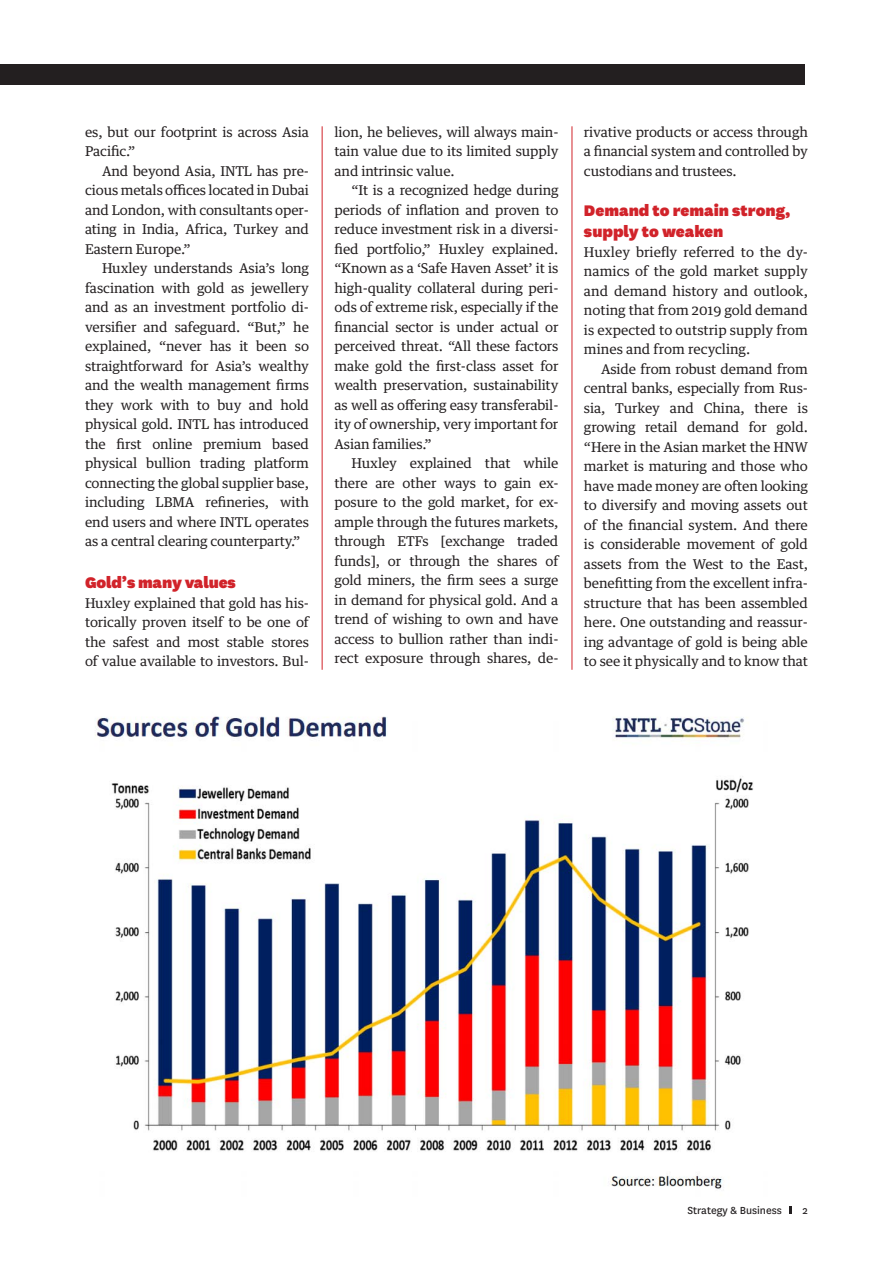
<style>
.page{position:relative;width:893px;height:1263px;background:#fff}
.page>*{position:absolute;margin:0;border:0;box-sizing:border-box;transform-origin:0 0}
.t1{font:900 18px/21px "National";color:#d1232a}
.t2{font:13.5px/19.5px "Guardian Text Egyp";letter-spacing:-.01em;color:#231f20;text-align:justify}
.t3{font:12px "National";color:#231f20}
</style>
<div class="page">
<svg style="left:790px;top:1206px;width:2px;height:8px"></svg>
<div style="left:0;top:64px;width:805px;height:21px;background:#231f20"></div>
<hr style="left:322px;top:126px;width:1px;height:544px;background:#d1232a">
<hr style="left:572px;top:126px;width:1px;height:544px;background:#d1232a">
<img style="left:95px;top:716px;width:658px;height:473px">
<p class="t2" style="left:85px;top:121px;width:225px">es, but our footprint is across Asia<br>Pacific.”</p>
<p class="t2" style="left:85px;top:160px;width:225px;text-indent:17px">And beyond Asia, INTL has pre&shy;cious metals offices located in Dubai and London, with consultants oper&shy;ating in India, Africa, Turkey and Eastern Europe.”</p>
<p class="t2" style="left:85px;top:257px;width:225px;text-indent:17px">Huxley understands Asia’s long fascination with gold as jewellery and as an investment portfolio di&shy;versifier and safeguard. “But,” he explained, “never has it been so straightforward for Asia’s wealthy and the wealth management firms they work with to buy and hold physical gold. INTL has introduced the first online premium based physical bullion trading platform connecting the global supplier base, including LBMA refineries, with end users and where INTL operates as a central clearing counterparty.”</p>
<p class="t1" style="left:85px;top:571px;width:152px">Gold’s many values</p>
<p class="t2" style="left:85px;top:592px;width:225px">Huxley explained that gold has his&shy;torically proven itself to be one of the safest and most stable stores of value available to investors. Bul-</p>
<p class="t2" style="left:334px;top:121px;width:225px">lion, he believes, will always main&shy;tain value due to its limited supply and intrinsic value.</p>
<p class="t2" style="left:334px;top:179px;width:225px;text-indent:17px">“It is a recognized hedge during periods of inflation and proven to reduce investment risk in a diversi&shy;fied portfolio,” Huxley explained. “Known as a ‘Safe Haven Asset’ it is high-quality collateral during peri&shy;ods of extreme risk, especially if the financial sector is under actual or perceived threat. “All these factors make gold the first-class asset for wealth preservation, sustainability as well as offering easy transferabil&shy;ity of ownership, very important for Asian families.”</p>
<p class="t2" style="left:334px;top:452px;width:225px;text-indent:17px">Huxley explained that while there are other ways to gain ex&shy;posure to the gold market, for ex&shy;ample through the futures markets, through ETFs [exchange traded funds], or through the shares of gold miners, the firm sees a surge in demand for physical gold. And a trend of wishing to own and have access to bullion rather than indi&shy;rect exposure through shares, de-</p>
<p class="t2" style="left:584px;top:121px;width:225px">rivative products or access through a financial system and controlled by custodians and trustees.</p>
<p class="t1" style="left:584px;top:199px;width:208px">Demand to remain strong, supply to weaken</p>
<p class="t2" style="left:584px;top:241px;width:225px">Huxley briefly referred to the dy&shy;namics of the gold market supply and demand history and outlook, noting that from 2019 gold demand is expected to outstrip supply from mines and from recycling.</p>
<p class="t2" style="left:584px;top:358px;width:225px;text-indent:17px">Aside from robust demand from central banks, especially from Rus&shy;sia, Turkey and China, there is growing retail demand for gold. “Here in the Asian market the HNW market is maturing and those who have made money are often looking to diversify and moving assets out of the financial system. And there is considerable movement of gold assets from the West to the East, benefitting from the excellent infra&shy;structure that has been assembled here. One outstanding and reassur&shy;ing advantage of gold is being able to see it physically and to know that</p>
<p class="t3" style="left:687px;top:1202px;width:96px">Strategy &amp; Business</p>
<p class="t3" style="left:803px;top:1202px;width:7px">2</p>
</div>
